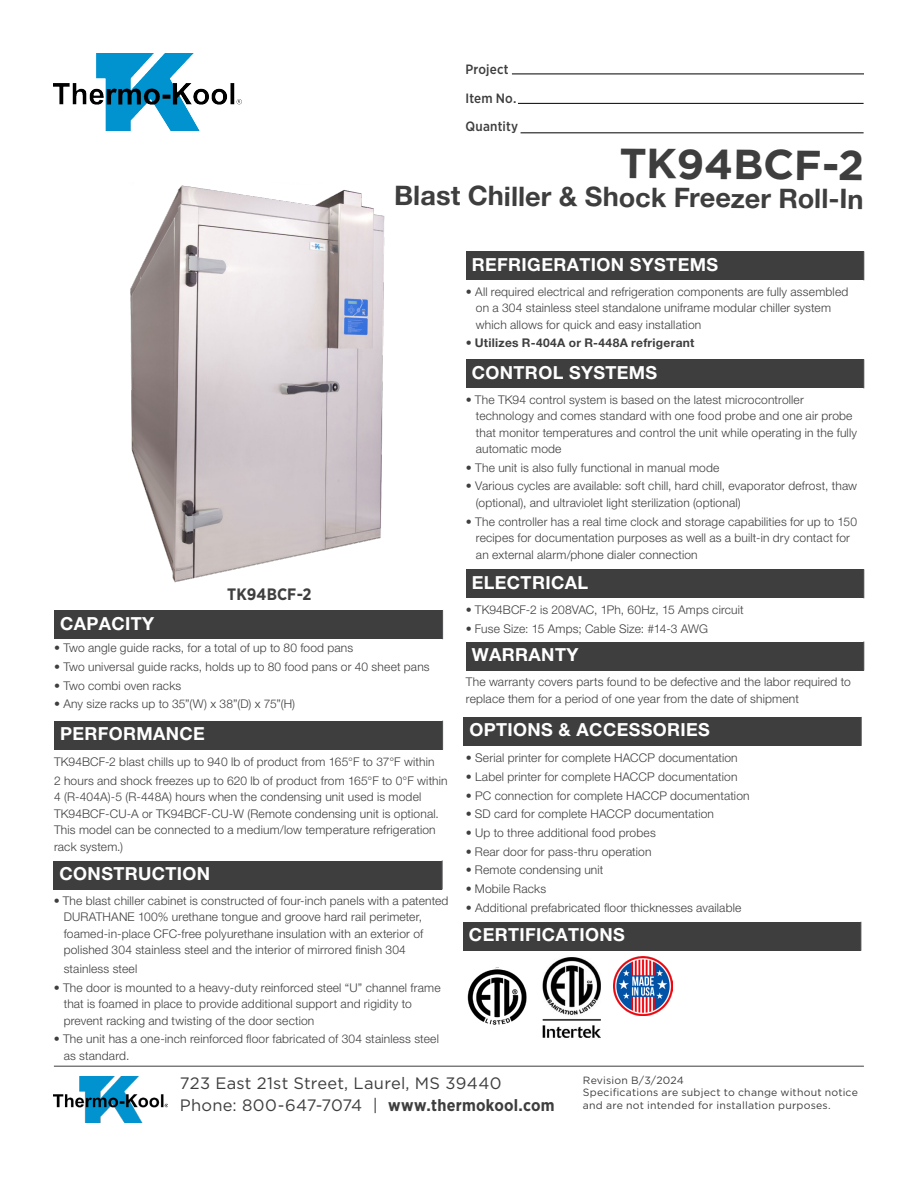
<style>
.page{position:relative;width:918px;height:1188px;background:#fff}
.page>*{position:absolute;margin:0;border:0;box-sizing:border-box;transform-origin:0 0}
.t1{font:700 42px "Gotham";letter-spacing:-.02em;color:#3e3e3f}
.t2{font:700 27px "Helvetica Neue LT Pro";color:#3e3e3f}
.t3{font:700 18px "Helvetica Neue LT Pro";letter-spacing:.02em;color:#fff}
.t4{font:16.5px "Gotham";letter-spacing:.015em;color:#3e3e3f}
.t5{font:700 16.5px "Gotham Narrow";letter-spacing:.005em;color:#3e3e3f}
.t6{font:500 13.5px "Gotham Narrow";letter-spacing:.015em;color:#3e3e3f}
.t7{font:300 12px/16.5px "Helvetica Neue LT Pro";letter-spacing:.015em;color:#3e3e3f}
.t8{font:700 12px "Helvetica Neue LT Pro";letter-spacing:.025em;color:#3e3e3f}
.t9{font:10.5px/12.6px "Gotham";letter-spacing:.02em;color:#3e3e3f}
.s1{font-family:"Gotham Narrow";font-weight:700}
</style>
<div class="page">
<hr style="left:512px;top:74px;width:352px;height:1px;background:#000">
<img style="left:467px;top:968px;width:60px;height:57px">
<img style="left:542px;top:957px;width:59px;height:81px">
<img style="left:130px;top:185px;width:254px;height:398px">
<img style="left:614px;top:956px;width:59px;height:60px">
<hr style="left:518px;top:103px;width:346px;height:1px;background:#000">
<hr style="left:521px;top:133px;width:343px;height:1px;background:#000">
<div style="left:463px;top:922px;width:398px;height:29px;background:#3e3e3f"></div>
<svg style="left:861px;top:922px;width:1px;height:29px"></svg>
<div style="left:54px;top:721px;width:389px;height:29px;background:#3e3e3f"></div>
<svg style="left:442px;top:721px;width:1px;height:29px"></svg>
<div style="left:54px;top:610px;width:389px;height:29px;background:#3e3e3f"></div>
<svg style="left:442px;top:610px;width:1px;height:29px"></svg>
<div style="left:466px;top:251px;width:398px;height:29px;background:#3e3e3f"></div>
<svg style="left:864px;top:251px;width:1px;height:29px"></svg>
<div style="left:466px;top:359px;width:398px;height:29px;background:#3e3e3f"></div>
<svg style="left:864px;top:359px;width:1px;height:29px"></svg>
<div style="left:54px;top:861px;width:388px;height:29px;background:#3e3e3f"></div>
<svg style="left:442px;top:861px;width:1px;height:29px"></svg>
<div style="left:466px;top:569px;width:398px;height:29px;background:#3e3e3f"></div>
<svg style="left:864px;top:569px;width:1px;height:29px"></svg>
<div style="left:466px;top:642px;width:398px;height:29px;background:#3e3e3f"></div>
<svg style="left:864px;top:642px;width:1px;height:29px"></svg>
<div style="left:463px;top:717px;width:398px;height:29px;background:#3e3e3f"></div>
<svg style="left:861px;top:717px;width:1px;height:29px"></svg>
<hr style="left:54px;top:1066px;width:810px;height:1px;background:#3e3e3f">
<img style="left:54px;top:1076px;width:114px;height:47px">
<img style="left:54px;top:54px;width:188px;height:77px">
<p class="t6" style="left:465px;top:61px;width:45px">Project</p>
<p class="t6" style="left:465px;top:89px;width:52px">Item No.</p>
<p class="t6" style="left:465px;top:118px;width:54px">Quantity</p>
<p class="t1" style="left:620px;top:136px;width:246px">TK94BCF-2</p>
<p class="t2" style="left:395px;top:176px;width:471px;rotate:1deg">Blast Chiller &amp; Shock Freezer Roll-In</p>
<p class="t3" style="left:60px;top:612px;width:96px">CAPACITY</p>
<p class="t5" style="left:227px;top:584px;width:86px">TK94BCF-2</p>
<p class="t7" style="left:54px;top:640px;width:301px">• Two angle guide racks, for a total of up to 80 food pans</p>
<p class="t7" style="left:54px;top:658px;width:377px">• Two universal guide racks, holds up to 80 food pans or 40 sheet pans</p>
<p class="t7" style="left:54px;top:677px;width:129px">• Two combi oven racks</p>
<p class="t7" style="left:54px;top:696px;width:243px">• Any size racks up to 35”(W) x 38”(D) x 75”(H)</p>
<p class="t3" style="left:60px;top:723px;width:146px">PERFORMANCE</p>
<p class="t7" style="left:54px;top:753px;width:382px">TK94BCF-2 blast chills up to 940 lb of product from 165°F to 37°F within</p>
<p class="t7" style="left:54px;top:772px;width:395px">2 hours and shock freezes up to 620 lb of product from 165°F to 0°F within 4 (R-404A)-5 (R-448A) hours when the condensing unit used is model TK94BCF-CU-A or TK94BCF-CU-W (Remote condensing unit is optional.<br>This model can be connected to a medium/low temperature refrigeration rack system.)</p>
<p class="t3" style="left:60px;top:862px;width:152px">CONSTRUCTION</p>
<p class="t7" style="left:64px;top:892px;width:386px;text-indent:-10px">• The blast chiller cabinet is constructed of four-inch panels with a patented DURATHANE 100% urethane tongue and groove hard rail perimeter, foamed-in-place CFC-free polyurethane insulation with an exterior of polished 304 stainless steel and the interior of mirrored finish 304</p>
<p class="t7" style="left:64px;top:960px;width:75px">stainless steel</p>
<p class="t7" style="left:64px;top:979px;width:378px;text-indent:-10px">• The door is mounted to a heavy-duty reinforced steel “U” channel frame that is foamed in place to provide additional support and rigidity to prevent racking and twisting of the door section</p>
<p class="t7" style="left:64px;top:1030px;width:377px;text-indent:-10px">• The unit has a one-inch reinforced floor fabricated of 304 stainless steel as standard.</p>
<p class="t3" style="left:472px;top:253px;width:248px">REFRIGERATION SYSTEMS</p>
<p class="t7" style="left:476px;top:283px;width:374px;text-indent:-10px">• All required electrical and refrigeration components are fully assembled on a 304 stainless steel standalone uniframe modular chiller system which allows for quick and easy installation</p>
<p class="t8" style="left:466px;top:336px;width:230px">• Utilizes R-404A or R-448A refrigerant</p>
<p class="t3" style="left:472px;top:361px;width:187px">CONTROL SYSTEMS</p>
<p class="t7" style="left:476px;top:391px;width:383px;text-indent:-10px">• The TK94 control system is based on the latest microcontroller technology and comes standard with one food probe and one air probe that monitor temperatures and control the unit while operating in the fully automatic mode</p>
<p class="t7" style="left:466px;top:459px;width:255px">• The unit is also fully functional in manual mode</p>
<p class="t7" style="left:476px;top:478px;width:383px;text-indent:-10px">• Various cycles are available: soft chill, hard chill, evaporator defrost, thaw (optional), and ultraviolet light sterilization (optional)</p>
<p class="t7" style="left:476px;top:513px;width:383px;text-indent:-10px">• The controller has a real time clock and storage capabilities for up to 150 recipes for documentation purposes as well as a built-in dry contact for an external alarm/phone dialer connection</p>
<p class="t3" style="left:472px;top:571px;width:118px">ELECTRICAL</p>
<p class="t7" style="left:466px;top:601px;width:279px">• TK94BCF-2 is 208VAC, 1Ph, 60Hz, 15 Amps circuit</p>
<p class="t7" style="left:466px;top:620px;width:244px">• Fuse Size: 15 Amps; Cable Size: #14-3 AWG</p>
<p class="t3" style="left:472px;top:643px;width:108px">WARRANTY</p>
<p class="t7" style="left:466px;top:673px;width:386px">The warranty covers parts found to be defective and the labor required to replace them for a period of one year from the date of shipment</p>
<p class="t3" style="left:469px;top:719px;width:242px">OPTIONS &amp; ACCESSORIES</p>
<p class="t7" style="left:466px;top:750px;width:273px">• Serial printer for complete HACCP documentation</p>
<p class="t7" style="left:466px;top:768px;width:273px">• Label printer for complete HACCP documentation</p>
<p class="t7" style="left:466px;top:787px;width:285px">• PC connection for complete HACCP documentation</p>
<p class="t7" style="left:466px;top:805px;width:250px">• SD card for complete HACCP documentation</p>
<p class="t7" style="left:466px;top:824px;width:191px">• Up to three additional food probes</p>
<p class="t7" style="left:466px;top:843px;width:187px">• Rear door for pass-thru operation</p>
<p class="t7" style="left:466px;top:861px;width:139px">• Remote condensing unit</p>
<p class="t7" style="left:466px;top:880px;width:82px">• Mobile Racks</p>
<p class="t7" style="left:466px;top:899px;width:277px">• Additional prefabricated floor thicknesses available</p>
<p class="t3" style="left:469px;top:924px;width:157px">CERTIFICATIONS</p>
<p class="t4" style="left:180px;top:1072px;width:323px">723 East 21st Street, Laurel, MS 39440</p>
<p class="t4" style="left:180px;top:1095px;width:376px">Phone: 800-647-7074 | <span class="s1">www.thermokool.com</span></p>
<p class="t9" style="left:583px;top:1073px;width:277px">Revision B/3/2024<br>Specifications are subject to change without notice and are not intended for installation purposes.</p>
</div>
